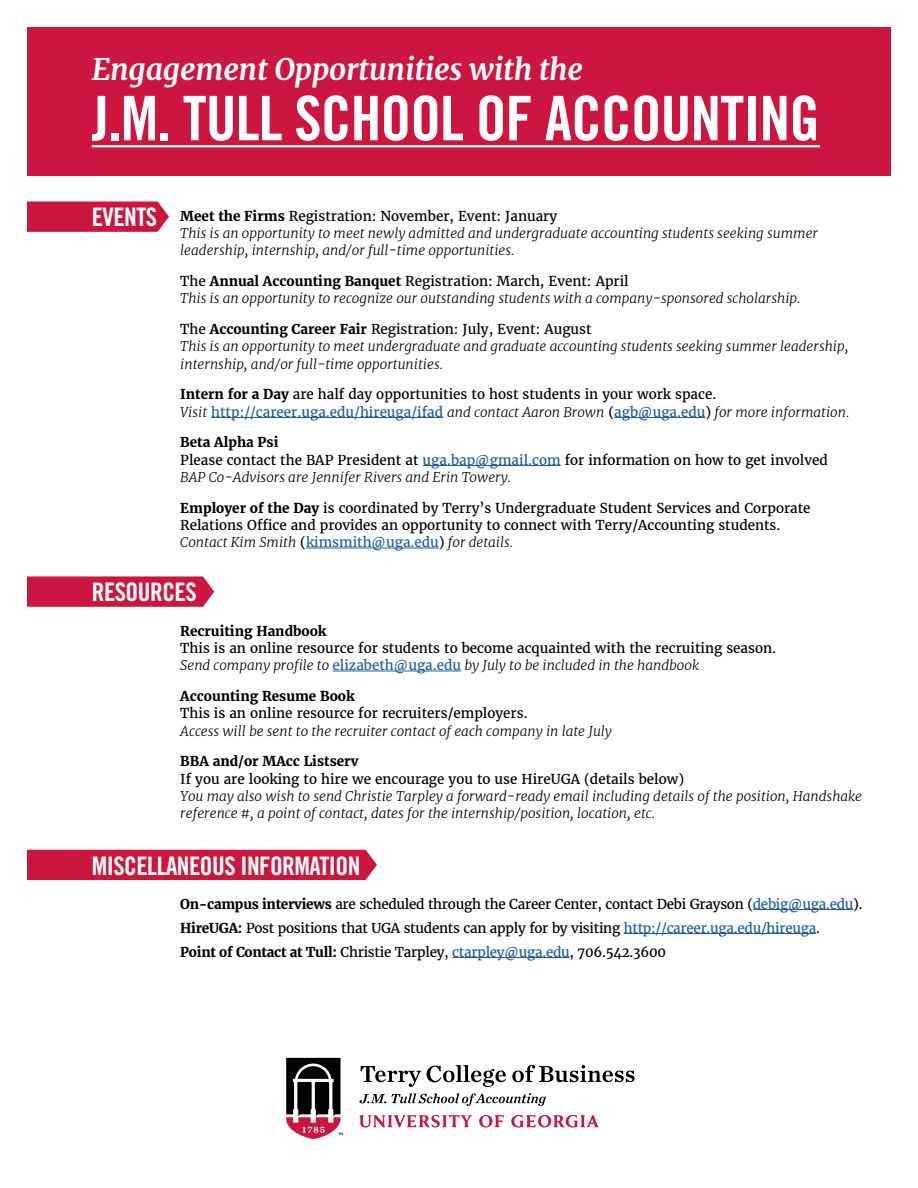
<style>
.page{position:relative;width:918px;height:1188px;background:#fff}
.page>*{position:absolute;margin:0;border:0;box-sizing:border-box;transform-origin:0 0}
.t1{font:61.5px "Trade Gothic LT Std Bd Cn 20";letter-spacing:-.015em;color:#fff}
.t2{font:italic 700 30px "Merriweather";letter-spacing:-.01em;color:#fff}
.t3{font:25.5px "Trade Gothic LT Std Bd Cn 20";letter-spacing:-.02em;color:#fff}
.t4{font:13.5px/17.2px "Merriweather";color:#000}
.t5{font:italic 300 13.5px/17.2px "Merriweather";color:#000}
.t6{font:13.5px/24px "Merriweather";letter-spacing:-.02em;color:#000}
.t7{font:700 13.5px "Merriweather";color:#000}
.s1{font-weight:700;font-style:normal}
.s2{font-weight:400;font-style:normal}
.s3{font-weight:700}
.s4{font-weight:300;font-style:italic}
.s5{color:#215e9e}
</style>
<div class="page">
<svg style="left:27px;top:202px;width:142px;height:30px;background:#cf2047"></svg>
<svg style="left:27px;top:576px;width:187px;height:31px;background:#cf2148"></svg>
<div style="left:27px;top:850px;width:350px;height:30px;background:#cd163f"></div>
<div style="left:27px;top:27px;width:864px;height:149px;background:#cd163f"></div>
<hr style="left:92px;top:145px;width:728px;height:2px;background:#fff">
<hr style="left:211px;top:417px;width:232px;height:1px;background:#215e9e">
<hr style="left:614px;top:417px;width:91px;height:1px;background:#215e9e">
<hr style="left:423px;top:465px;width:138px;height:1px;background:#215e9e">
<hr style="left:306px;top:548px;width:133px;height:1px;background:#215e9e">
<hr style="left:333px;top:671px;width:128px;height:1px;background:#215e9e">
<hr style="left:753px;top:909px;width:100px;height:1px;background:#215e9e">
<hr style="left:624px;top:933px;width:192px;height:1px;background:#215e9e">
<hr style="left:452px;top:957px;width:118px;height:1px;background:#215e9e">
<svg style="left:286px;top:1057px;width:57px;height:83px"></svg>
<svg style="left:361px;top:1066px;width:60px;height:21px"></svg>
<svg style="left:427px;top:1065px;width:79px;height:22px"></svg>
<svg style="left:512px;top:1065px;width:123px;height:17px"></svg>
<svg style="left:359px;top:1093px;width:187px;height:13px"></svg>
<svg style="left:479px;top:1115px;width:25px;height:13px"></svg>
<svg style="left:359px;top:1115px;width:113px;height:13px"></svg>
<svg style="left:511px;top:1115px;width:88px;height:13px"></svg>
<h2 class="t2" style="left:92px;top:49px;width:493px">Engagement Opportunities with the</h2>
<h1 class="t1" style="left:92px;top:81px;width:730px">J.M. TULL SCHOOL OF ACCOUNTING</h1>
<h3 class="t3" style="left:92px;top:201px;width:67px">EVENTS</h3>
<p class="t5" style="left:180px;top:207px;width:639px"><span class="s1">Meet the Firms</span> <span class="s2">Registration: November, Event: January<br></span>This is an opportunity to meet newly admitted and undergraduate accounting students seeking summer leadership, internship, and/or full-time opportunities.</p>
<p class="t5" style="left:180px;top:273px;width:622px"><span class="s2">The</span> <span class="s1">Annual Accounting Banquet</span> <span class="s2">Registration: March, Event: April<br></span>This is an opportunity to recognize our outstanding students with a company-sponsored scholarship.</p>
<p class="t5" style="left:180px;top:321px;width:670px"><span class="s2">The</span> <span class="s1">Accounting Career Fair</span> <span class="s2">Registration: July, Event: August<br></span>This is an opportunity to meet undergraduate and graduate accounting students seeking summer leadership, internship, and/or full-time opportunities.</p>
<p class="t4" style="left:180px;top:386px;width:671px"><span class="s3">Intern for a Day</span> are half day opportunities to host students in your work space.<br><span class="s4">Visit</span> <span class="s5">http://career.uga.edu/hireuga/ifad</span> <span class="s4">and contact Aaron Brown</span> (<span class="s5">agb@uga.edu</span>) <span class="s4">for more information.</span></p>
<p class="t4" style="left:180px;top:434px;width:649px"><span class="s3">Beta Alpha Psi<br></span>Please contact the BAP President at <span class="s5">uga.bap@gmail.com</span> for information on how to get involved<br><span class="s4">BAP Co-Advisors are Jennifer Rivers and Erin Towery.</span></p>
<p class="t4" style="left:180px;top:499px;width:632px"><span class="s3">Employer of the Day</span> is coordinated by Terry’s Undergraduate Student Services and Corporate<br>Relations Office and provides an opportunity to connect with Terry/Accounting students.<br><span class="s4">Contact Kim Smith</span> (<span class="s5">kimsmith@uga.edu</span>) <span class="s4">for details.</span></p>
<h3 class="t3" style="left:92px;top:576px;width:106px">RESOURCES</h3>
<p class="t7" style="left:180px;top:622px;width:148px">Recruiting Handbook</p>
<p class="t4" style="left:180px;top:639px;width:597px">This is an online resource for students to become acquainted with the recruiting season.<br><span class="s4">Send company profile to</span> <span class="s5">elizabeth@uga.edu</span> <span class="s4">by July to be included in the handbook</span></p>
<p class="t7" style="left:180px;top:687px;width:176px">Accounting Resume Book</p>
<p class="t4" style="left:180px;top:705px;width:349px">This is an online resource for recruiters/employers.</p>
<p class="t5" style="left:180px;top:722px;width:433px">Access will be sent to the recruiter contact of each company in late July</p>
<p class="t7" style="left:180px;top:752px;width:180px">BBA and/or MAcc Listserv</p>
<p class="t4" style="left:180px;top:770px;width:505px">If you are looking to hire we encourage you to use HireUGA (details below)</p>
<p class="t5" style="left:180px;top:787px;width:683px">You may also wish to send Christie Tarpley a forward-ready email including details of the position, Handshake reference #, a point of contact, dates for the internship/position, location, etc.</p>
<h3 class="t3" style="left:92px;top:850px;width:270px">MISCELLANEOUS INFORMATION</h3>
<p class="t6" style="left:180px;top:892px;width:684px"><span class="s3">On-campus interviews</span> are scheduled through the Career Center, contact Debi Grayson (<span class="s5">debig@uga.edu</span>).<br><span class="s3">HireUGA:</span> Post positions that UGA students can apply for by visiting <span class="s5">http://career.uga.edu/hireuga</span>.<br><span class="s3">Point of Contact at Tull:</span> Christie Tarpley, <span class="s5">ctarpley@uga.edu</span>, 706.542.3600</p>
</div>
